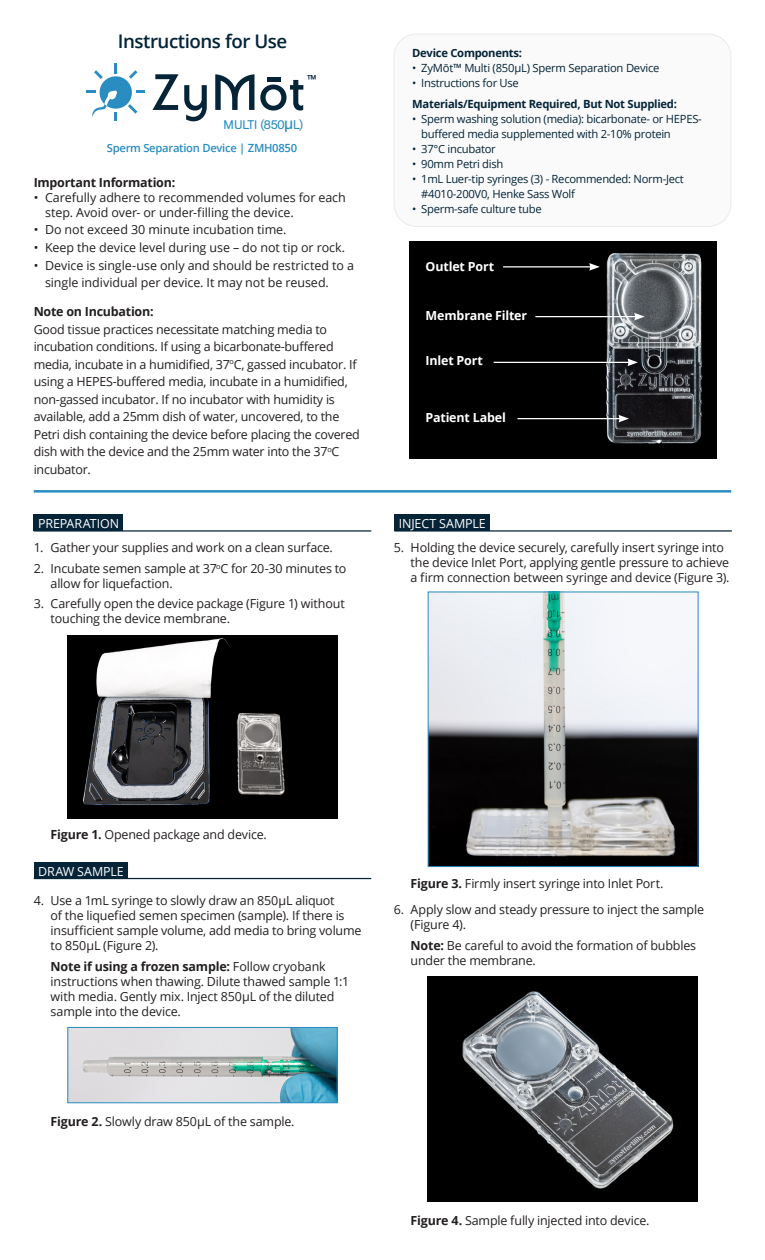
<style>
.page{position:relative;width:765px;height:1260px;background:#fff}
.page>*{position:absolute;margin:0;border:0;box-sizing:border-box;transform-origin:0 0}
.t1{font:600 18.75px "Open Sans";letter-spacing:-.025em;color:#052438}
.Numbered_List__body{font:12.5px/15px "Open Sans";letter-spacing:-.015em;color:#231f20}
.t2{font:700 12.5px "Open Sans";letter-spacing:-.015em;color:#fff}
.Section_Head{font:12.5px "Open Sans";letter-spacing:-.01em;color:#fff}
.t3{font:700 12.5px "Open Sans";letter-spacing:-.02em;color:#231f20}
.t4{font:12.5px "AG Book Rounded";letter-spacing:-.02em;color:#298dc2}
.t5{font:600 12.5px "Open Sans";color:#052438}
.t6{font:11.25px/15px "Open Sans";letter-spacing:-.025em;color:#052438}
.t7{font:700 11.25px "Open Sans";letter-spacing:-.025em;color:#052438}
.t8{font:600 11.25px "Open Sans";letter-spacing:-.025em;color:#298dc2}
.s1{font-size:16.25px}
.s2{font-weight:700}
</style>
<div class="page">
<div style="left:394px;top:34px;width:337px;height:192px;background:#fafafa;border-radius:22px"></div>
<div style="left:394px;top:34px;width:337px;height:193px;border:1px solid #052438;border-radius:22px"></div>
<svg style="left:86px;top:63px;width:59px;height:58px"></svg>
<svg style="left:153px;top:74px;width:54px;height:47px"></svg>
<svg style="left:215px;top:74px;width:39px;height:36px"></svg>
<svg style="left:260px;top:80px;width:43px;height:31px"></svg>
<div style="left:267px;top:77px;width:13px;height:5px;background:#052438"></div>
<hr style="left:34px;top:490px;width:697px;height:3px;background:#298dc2">
<img style="left:409px;top:241px;width:308px;height:217px">
<hr style="left:503px;top:266px;width:88px;height:1px;background:#fff">
<svg style="left:589px;top:263px;width:11px;height:8px"></svg>
<hr style="left:535px;top:316px;width:101px;height:1px;background:#fff">
<svg style="left:634px;top:313px;width:11px;height:7px"></svg>
<hr style="left:494px;top:362px;width:135px;height:1px;background:#fff">
<svg style="left:627px;top:359px;width:11px;height:7px"></svg>
<hr style="left:517px;top:418px;width:103px;height:1px;background:#fff">
<svg style="left:618px;top:415px;width:11px;height:7px"></svg>
<div style="left:34px;top:515px;width:89px;height:16px;background:#052438"></div>
<hr style="left:34px;top:530px;width:337px;height:2px;background:#052438">
<div style="left:34px;top:862px;width:94px;height:17px;background:#052438"></div>
<hr style="left:34px;top:878px;width:337px;height:1px;background:#052438">
<img style="left:68px;top:635px;width:270px;height:183px">
<img style="left:70px;top:1029px;width:266px;height:72px">
<div style="left:68px;top:1027px;width:270px;height:76px;border:1px solid #298dc2"></div>
<img style="left:430px;top:594px;width:266px;height:271px">
<img style="left:428px;top:977px;width:270px;height:225px">
<div style="left:394px;top:515px;width:96px;height:16px;background:#052438"></div>
<hr style="left:394px;top:530px;width:338px;height:2px;background:#052438">
<p class="t1" style="left:118px;top:28px;width:171px">Instructions for Use</p>
<p class="t5" style="left:307px;top:71px;width:11px">™</p>
<p class="t4" style="left:224px;top:118px;width:81px">MULTI (850<span class="s1">µ</span>L)</p>
<p class="t8" style="left:107px;top:140px;width:192px">Sperm Separation Device | ZMH0850</p>
<p class="t3" style="left:34px;top:173px;width:143px">Important Information:</p>
<p class="Numbered_List__body" style="left:45px;top:189px;width:302px;text-indent:-11px">• Carefully adhere to recommended volumes for each step. Avoid over- or under-filling the device.</p>
<p class="Numbered_List__body" style="left:34px;top:222px;width:254px">• Do not exceed 30 minute incubation time.</p>
<p class="Numbered_List__body" style="left:34px;top:240px;width:313px">• Keep the device level during use – do not tip or rock.</p>
<p class="Numbered_List__body" style="left:45px;top:256px;width:311px;line-height:17.5px;text-indent:-11px">• Device is single-use only and should be restricted to a single individual per device. It may not be reused.</p>
<p class="Numbered_List__body" style="left:34px;top:303px;width:328px;line-height:17.5px"><span class="s2">Note on Incubation:<br></span>Good tissue practices necessitate matching media to incubation conditions. If using a bicarbonate-buffered media, incubate in a humidified, 37<sup>o</sup>C, gassed incubator. If using a HEPES-buffered media, incubate in a humidified, non-gassed incubator. If no incubator with humidity is available, add a 25mm dish of water, uncovered, to the Petri dish containing the device before placing the covered dish with the device and the 25mm water into the 37<sup>o</sup>C incubator.</p>
<p class="Section_Head" style="left:38px;top:515px;width:82px">PREPARATION</p>
<p class="Numbered_List__body" style="left:34px;top:540px;width:301px">1. Gather your supplies and work on a clean surface.</p>
<p class="Numbered_List__body" style="left:51px;top:560px;width:297px;text-indent:-17px">2. Incubate semen sample at 37<sup>o</sup>C for 20-30 minutes to allow for liquefaction.</p>
<p class="Numbered_List__body" style="left:51px;top:596px;width:296px;text-indent:-17px">3. Carefully open the device package (Figure 1) without touching the device membrane.</p>
<p class="t7" style="left:412px;top:45px;width:111px">Device Components:</p>
<p class="t6" style="left:412px;top:60px;width:249px">• ZyMōt™ Multi (850µL) Sperm Separation Device</p>
<p class="t6" style="left:412px;top:75px;width:108px">• Instructions for Use</p>
<p class="t7" style="left:412px;top:96px;width:266px">Materials/Equipment Required, But Not Supplied:</p>
<p class="t6" style="left:421px;top:111px;width:282px;text-indent:-9px">• Sperm washing solution (media): bicarbonate- or HEPES&shy;buffered media supplemented with 2-10% protein</p>
<p class="t6" style="left:412px;top:141px;width:85px">• 37°C incubator</p>
<p class="t6" style="left:412px;top:156px;width:93px">• 90mm Petri dish</p>
<p class="t6" style="left:421px;top:171px;width:264px;text-indent:-9px">• 1mL Luer-tip syringes (3) - Recommended: Norm-Ject #4010-200V0, Henke Sass Wolf</p>
<p class="t6" style="left:412px;top:201px;width:131px">• Sperm-safe culture tube</p>
<p class="t2" style="left:426px;top:257px;width:70px">Outlet Port</p>
<p class="t2" style="left:426px;top:307px;width:103px">Membrane Filter</p>
<p class="t2" style="left:426px;top:352px;width:59px">Inlet Port</p>
<p class="t2" style="left:426px;top:409px;width:82px">Patient Label</p>
<p class="Section_Head" style="left:399px;top:515px;width:88px">INJECT SAMPLE</p>
<p class="Numbered_List__body" style="left:411px;top:540px;width:321px;text-indent:-17px">5. Holding the device securely, carefully insert syringe into the device Inlet Port, applying gentle pressure to achieve a firm connection between syringe and device (Figure 3).</p>
<p class="Numbered_List__body" style="left:51px;top:827px;width:218px"><span class="s2">Figure 1.</span> Opened package and device.</p>
<p class="Section_Head" style="left:38px;top:862px;width:87px">DRAW SAMPLE</p>
<p class="Numbered_List__body" style="left:51px;top:893px;width:312px;text-indent:-17px">4. Use a 1mL syringe to slowly draw an 850µL aliquot<br>of the liquefied semen specimen (sample). If there is insufficient sample volume, add media to bring volume to 850µL (Figure 2).</p>
<p class="Numbered_List__body" style="left:51px;top:958px;width:300px"><span class="s2">Note if using a frozen sample:</span> Follow cryobank instructions when thawing. Dilute thawed sample 1:1 with media. Gently mix. Inject 850µL of the diluted sample into the device.</p>
<p class="Numbered_List__body" style="left:411px;top:876px;width:254px"><span class="s2">Figure 3.</span> Firmly insert syringe into Inlet Port.</p>
<p class="Numbered_List__body" style="left:411px;top:902px;width:295px;text-indent:-17px">6. Apply slow and steady pressure to inject the sample (Figure 4).</p>
<p class="Numbered_List__body" style="left:411px;top:937px;width:287px"><span class="s2">Note:</span> Be careful to avoid the formation of bubbles under the membrane.</p>
<p class="Numbered_List__body" style="left:51px;top:1114px;width:245px"><span class="s2">Figure 2.</span> Slowly draw 850μL of the sample.</p>
<p class="Numbered_List__body" style="left:411px;top:1213px;width:240px"><span class="s2">Figure 4.</span> Sample fully injected into device.</p>
</div>
